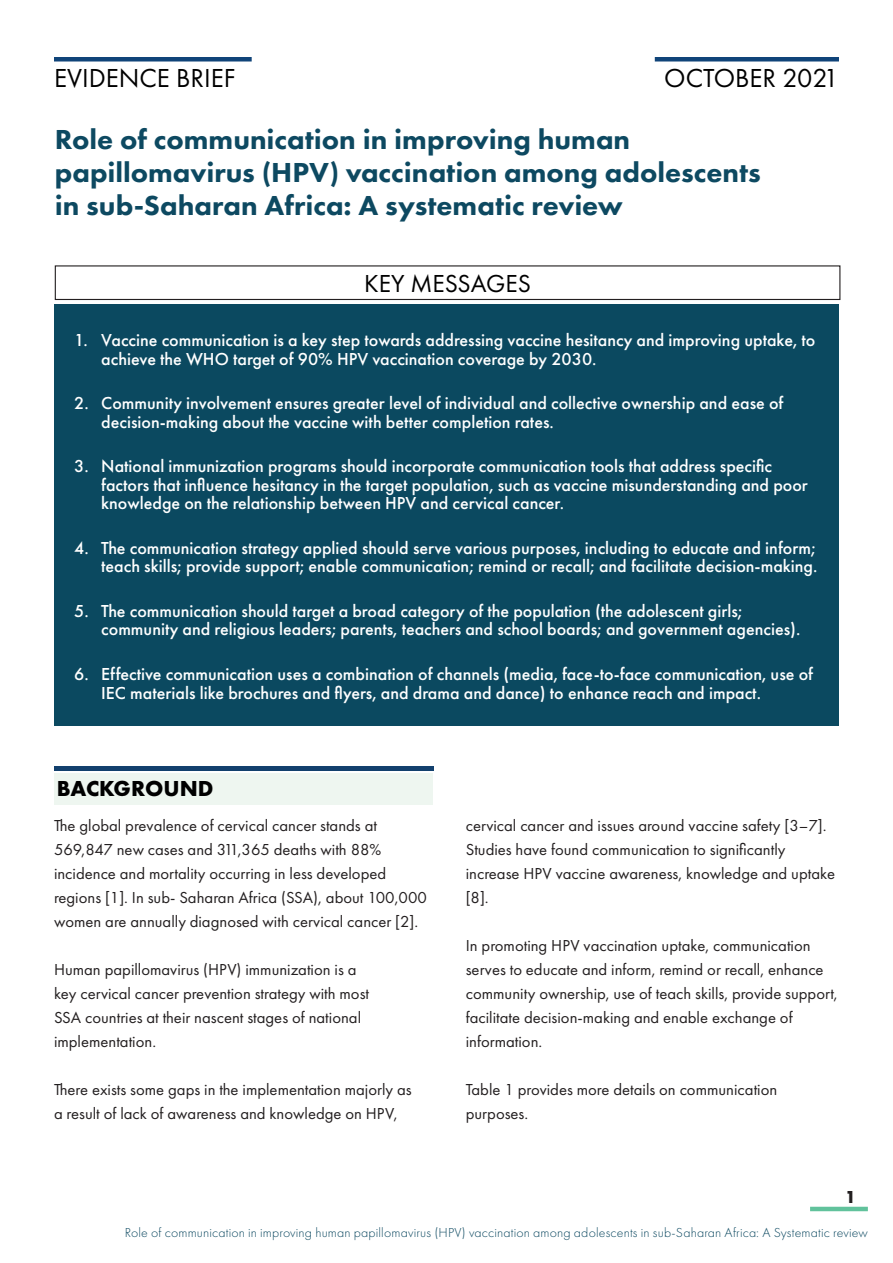
<style>
.page{position:relative;width:893px;height:1263px;background:#fff}
.page>*{position:absolute;margin:0;border:0;box-sizing:border-box;transform-origin:0 0}
.t1{font:800 28.5px/33px "Futura PT";color:#0d4961}
.t2{font:27px "Futura PT";color:#000}
.t3{font:25.5px "Futura PT";color:#000}
.t4{font:700 22.5px "Futura PT";color:#000}
.t5{font:500 18px/18.8px "Futura PT";color:#fff}
.t6{font:700 18px "Futura PT";color:#231f20}
.Source_style{font:16.5px/24px "Futura PT";color:#231f20}
.t7{font:300 13.5px "Futura PT";letter-spacing:.01em;color:#0d4961}
</style>
<div class="page">
<div style="left:54px;top:304px;width:785px;height:422px;background:#0b4960"></div>
<div style="left:54px;top:773px;width:378px;height:31px;background:#eef6f0"></div>
<div style="left:54px;top:766px;width:379px;height:5px;background:#12406d"></div>
<div style="left:54px;top:57px;width:198px;height:5px;background:#104479"></div>
<div style="left:55px;top:265px;width:785px;height:35px;border:1px solid #231f20"></div>
<div style="left:655px;top:57px;width:184px;height:5px;background:#104479"></div>
<hr style="left:810px;top:1207px;width:58px;height:4px;background:#61c29c">
<p class="t2" style="left:54px;top:62px;width:183px">EVIDENCE BRIEF</p>
<p class="t2" style="left:664px;top:62px;width:176px">OCTOBER 2021</p>
<p class="t1" style="left:55px;top:123px;width:708px">Role of communication in improving human papillomavirus (HPV) vaccination among adolescents in sub-Saharan Africa: A systematic review</p>
<p class="t3" style="left:364px;top:268px;width:168px">KEY MESSAGES</p>
<p class="t5" style="left:101px;top:331px;width:716px;text-indent:-27px">1. Vaccine communication is a key step towards addressing vaccine hesitancy and improving uptake, to achieve the WHO target of 90% HPV vaccination coverage by 2030.</p>
<p class="t5" style="left:101px;top:394px;width:684px;text-indent:-27px">2. Community involvement ensures greater level of individual and collective ownership and ease of decision-making about the vaccine with better completion rates.</p>
<p class="t5" style="left:101px;top:457px;width:708px;text-indent:-27px">3. National immunization programs should incorporate communication tools that address specific factors that influence hesitancy in the target population, such as vaccine misunderstanding and poor knowledge on the relationship between HPV and cervical cancer.</p>
<p class="t5" style="left:74px;top:538px;width:745px;text-align:right">4. The communication strategy applied should serve various purposes, including to educate and inform; teach skills; provide support; enable communication; remind or recall; and facilitate decision-making.</p>
<p class="t5" style="left:101px;top:601px;width:701px;text-indent:-27px">5. The communication should target a broad category of the population (the adolescent girls; community and religious leaders; parents, teachers and school boards; and government agencies).</p>
<p class="t5" style="left:101px;top:664px;width:713px;text-indent:-27px">6. Effective communication uses a combination of channels (media, face-to-face communication, use of<br>IEC materials like brochures and flyers, and drama and dance) to enhance reach and impact.</p>
<p class="t4" style="left:57px;top:774px;width:158px">BACKGROUND</p>
<p class="Source_style" style="left:54px;top:813px;width:374px">The global prevalence of cervical cancer stands at 569,847 new cases and 311,365 deaths with 88% incidence and mortality occurring in less developed regions [1]. In sub- Saharan Africa (SSA), about 100,000 women are annually diagnosed with cervical cancer [2].</p>
<p class="Source_style" style="left:54px;top:957px;width:317px">Human papillomavirus (HPV) immunization is a key cervical cancer prevention strategy with most SSA countries at their nascent stages of national implementation.</p>
<p class="Source_style" style="left:54px;top:1077px;width:359px">There exists some gaps in the implementation majorly as a result of lack of awareness and knowledge on HPV,</p>
<p class="Source_style" style="left:466px;top:813px;width:362px">cervical cancer and issues around vaccine safety [3–7].</p>
<p class="Source_style" style="left:466px;top:837px;width:371px">Studies have found communication to significantly increase HPV vaccine awareness, knowledge and uptake [8].</p>
<p class="Source_style" style="left:466px;top:933px;width:373px">In promoting HPV vaccination uptake, communication serves to educate and inform, remind or recall, enhance community ownership, use of teach skills, provide support, facilitate decision-making and enable exchange of information.</p>
<p class="Source_style" style="left:466px;top:1077px;width:313px">Table 1 provides more details on communication purposes.</p>
<p class="t6" style="left:845px;top:1185px;width:12px">1</p>
<p class="t7" style="left:125px;top:1225px;width:745px">Role of communication in improving human papillomavirus (HPV) vaccination among adolescents in sub-Saharan Africa: A Systematic review</p>
</div>
